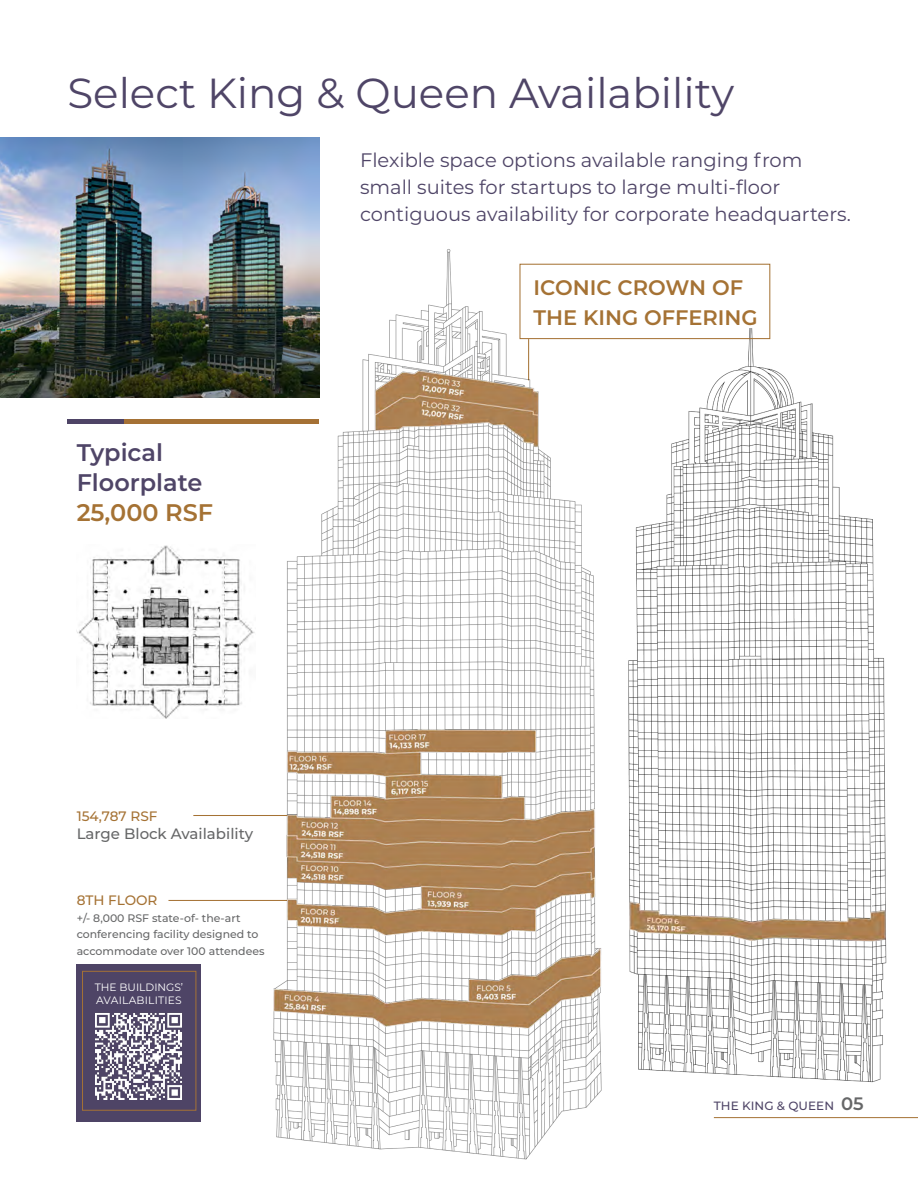
<style>
.page{position:relative;width:918px;height:1188px;background:#fff}
.page>*{position:absolute;margin:0;border:0;box-sizing:border-box;transform-origin:0 0}
.t1{font:42px "Montserrat";color:#4f4567}
.t2{font:600 24px/30px "Montserrat";color:#4f4567}
.t3{font:600 24px "Montserrat";color:#a57234}
.t4{font:600 21px/30px "Montserrat";color:#a57234}
.t5{font:19.5px/27px "Montserrat";color:#4f4567}
.t6{font:500 15px "Montserrat";color:#666768}
.t7{font:500 13.65px "Montserrat";color:#a57234}
.t8{font:500 12px "Montserrat";letter-spacing:.005em;color:#4f4567}
.t9{font:500 10.95px/16.4px "Montserrat";color:#666768}
.t10{font:10.65px/12.8px "Montserrat";color:#fff}
.s1{font-weight:600;font-size:18px;color:#666768}
</style>
<div class="page">
<img style="left:0;top:138px;width:319px;height:259px">
<hr style="left:68px;top:419px;width:56px;height:4px;background:#4e4466">
<hr style="left:714px;top:1117px;width:204px;height:1px;background:#a57234">
<img style="left:72px;top:244px;width:592px;height:916px">
<img style="left:579px;top:328px;width:308px;height:758px">
<div style="left:534px;top:275px;width:243px;height:53px;background:#fff"></div>
<div style="left:519px;top:264px;width:251px;height:75px;border:1px solid #a57234"></div>
<hr style="left:193px;top:815px;width:94px;height:1px;background:#a57234">
<h1 class="t1" style="left:68px;top:64px;width:668px">Select King &amp; Queen Availability</h1>
<p class="t5" style="left:360px;top:146px;width:492px">Flexible space options available ranging from small suites for startups to large multi-floor contiguous availability for corporate headquarters.</p>
<p class="t2" style="left:77px;top:436px;width:127px">Typical<br>Floorplate</p>
<p class="t3" style="left:77px;top:495px;width:138px">25,000 RSF</p>
<p class="t7" style="left:77px;top:806px;width:82px">154,787 RSF</p>
<p class="t6" style="left:77px;top:823px;width:178px">Large Block Availability</p>
<p class="t7" style="left:77px;top:891px;width:82px">8TH FLOOR</p>
<p class="t9" style="left:77px;top:909px;width:189px">+/- 8,000 RSF state-of- the-art conferencing facility designed to accommodate over 100 attendees</p>
<p class="t10" style="left:95px;top:981px;width:90px">THE BUILDINGS’<br>AVAILABILITIES</p>
<p class="t4" style="left:534px;top:272px;width:226px">ICONIC CROWN OF<br>THE KING OFFERING</p>
<p class="t8" style="left:714px;top:1097px;width:151px">THE KING &amp; QUEEN <span class="s1">05</span></p>
</div>
